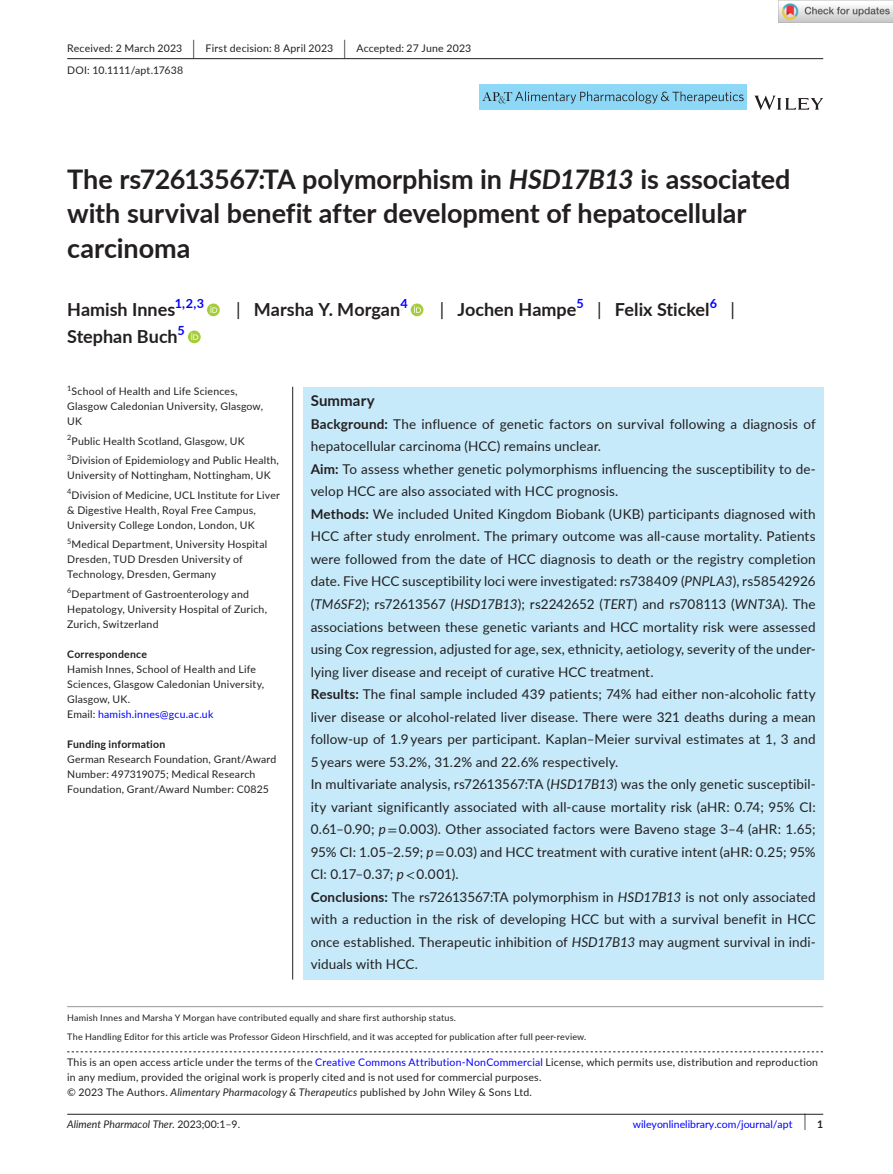
<style>
.page{position:relative;width:893px;height:1174px;background:#fff}
.page>*{position:absolute;margin:0;border:0;box-sizing:border-box;transform-origin:0 0}
.t1{font:700 27px/34.5px "Lato";letter-spacing:-.005em;color:#231f20}
.t2{font:700 18px "Lato";color:#231f20}
.t3{font:700 15px "Lato";letter-spacing:.01em;color:#231f20}
.t4{font:13.5px/22.5px "Lato";letter-spacing:.01em;color:#231f20}
.t5{font:10.5px/15px "Lato";letter-spacing:.02em;color:#231f20}
.t6{font:10.5px "Lato";color:#00f}
.t7{font:italic 10.5px "Lato";color:#231f20}
.t8{font:700 10.5px "Lato";letter-spacing:.02em;color:#231f20}
.t9{font:9px/19.5px "Lato";letter-spacing:.025em;color:#231f20}
.s1{font-size:19.65px}
.s2{font-style:italic}
.s3{font-weight:400}
.s4{color:#00f}
.s5{font-weight:700}
.s6{font-family:"STIX"}
.s7{font-style:normal}
.s8{font-size:17.4px;color:#231f20}
.s9{font-weight:700;color:#231f20}
</style>
<div class="page">
<hr style="left:67px;top:1113px;width:756px;height:1px;background:#231f20">
<svg style="left:754px;top:96px;width:69px;height:14px"></svg>
<div style="left:480px;top:84px;width:267px;height:26px;background:#8dd7f7"></div>
<svg style="left:482px;top:91px;width:262px;height:13px"></svg>
<hr style="left:67px;top:58px;width:756px;height:1px;background:#231f20">
<svg style="left:207px;top:303px;width:13px;height:13px"></svg>
<svg style="left:210px;top:306px;width:7px;height:7px"></svg>
<div style="left:411px;top:303px;width:12px;height:13px;background:#a5cd39;border-radius:50%"></div>
<svg style="left:414px;top:306px;width:7px;height:7px"></svg>
<svg style="left:188px;top:330px;width:13px;height:13px"></svg>
<svg style="left:191px;top:333px;width:7px;height:7px"></svg>
<div style="left:303px;top:387px;width:520px;height:592px;background:#c6eafa"></div>
<hr style="left:292px;top:387px;width:1px;height:592px;background:#231f20">
<svg style="left:67px;top:1051px;width:756px;height:1px"></svg>
<hr style="left:67px;top:1006px;width:756px;height:1px;background:#939598">
<img style="left:779px;top:0;width:114px;height:23px">
<p class="t5" style="left:67px;top:37px;width:406px;line-height:21.8px">Received: 2 March 2023 <span class="s1">|</span> First decision: 8 April 2023 <span class="s1">|</span> Accepted: 27 June 2023<br>DOI: 10.1111/apt.17638</p>
<h1 class="t1" style="left:67px;top:160px;width:725px">The rs72613567:TA polymorphism in <span class="s2">HSD17B13</span> is associated with survival benefit after development of hepatocellular carcinoma</h1>
<h2 class="t2" style="left:67px;top:296px;width:138px">Hamish Innes<sup>1,2,3</sup></h2>
<h2 class="t2" style="left:236px;top:296px;width:173px"><span class="s3">|</span> Marsha Y. Morgan<sup>4</sup></h2>
<h2 class="t2" style="left:440px;top:296px;width:297px"><span class="s3">|</span> Jochen Hampe<sup>5</sup> <span class="s3">|</span> Felix Stickel<sup>6</sup> <span class="s3">|</span></h2>
<h2 class="t2" style="left:67px;top:323px;width:119px">Stephan Buch<sup>5</sup></h2>
<p class="t5" style="left:67px;top:383px;width:197px"><sup>1</sup>School of Health and Life Sciences,<br>Glasgow Caledonian University, Glasgow,<br>UK</p>
<p class="t5" style="left:67px;top:431px;width:213px;line-height:19.5px"><sup>2</sup>Public Health Scotland, Glasgow, UK<br><sup>3</sup>Division of Epidemiology and Public Health,</p>
<p class="t5" style="left:67px;top:465px;width:214px;line-height:19.5px">University of Nottingham, Nottingham, UK<br><sup>4</sup>Division of Medicine, UCL Institute for Liver</p>
<p class="t5" style="left:67px;top:502px;width:190px">&amp; Digestive Health, Royal Free Campus,<br>University College London, London, UK</p>
<p class="t5" style="left:67px;top:536px;width:202px"><sup>5</sup>Medical Department, University Hospital<br>Dresden, TUD Dresden University of<br>Technology, Dresden, Germany</p>
<p class="t5" style="left:67px;top:586px;width:201px"><sup>6</sup>Department of Gastroenterology and<br>Hepatology, University Hospital of Zurich,<br>Zurich, Switzerland</p>
<p class="t8" style="left:67px;top:646px;width:81px">Correspondence</p>
<p class="t5" style="left:67px;top:661px;width:198px">Hamish Innes, School of Health and Life<br>Sciences, Glasgow Caledonian University,<br>Glasgow, UK.<br>Email: <span class="s4">hamish.innes@gcu.ac.uk</span></p>
<p class="t8" style="left:67px;top:736px;width:100px">Funding information</p>
<p class="t5" style="left:67px;top:751px;width:211px">German Research Foundation, Grant/Award<br>Number: 497319075; Medical Research<br>Foundation, Grant/Award Number: C0825</p>
<p class="t3" style="left:311px;top:390px;width:66px">Summary</p>
<p class="t4" style="left:311px;top:412px;width:507px"><span class="s5">Background:</span> The influence of genetic factors on survival following a diagnosis of hepatocellular carcinoma (HCC) remains unclear.<br><span class="s5">Aim:</span> To assess whether genetic polymorphisms influencing the susceptibility to de&shy;velop HCC are also associated with HCC prognosis.<br><span class="s5">Methods:</span> We included United Kingdom Biobank (UKB) participants diagnosed with HCC after study enrolment. The primary outcome was all-cause mortality. Patients were followed from the date of HCC diagnosis to death or the registry completion date. Five HCC susceptibility loci were investigated: rs738409 (<span class="s2">PNPLA3</span>), rs58542926 (<span class="s2">TM6SF2</span>); rs72613567 (<span class="s2">HSD17B13</span>); rs2242652 (<span class="s2">TERT</span>) and rs708113 (<span class="s2">WNT3A</span>). The associations between these genetic variants and HCC mortality risk were assessed using Cox regression, adjusted for age, sex, ethnicity, aetiology, severity of the under&shy;lying liver disease and receipt of curative HCC treatment.<br><span class="s5">Results:</span> The final sample included 439 patients; 74% had either non-alcoholic fatty liver disease or alcohol-related liver disease. There were 321 deaths during a mean follow-up of 1.9 years per participant. Kaplan–Meier survival estimates at 1, 3 and 5 years were 53.2%, 31.2% and 22.6% respectively.<br>In multivariate analysis, rs72613567:TA (<span class="s2">HSD17B13</span>) was the only genetic susceptibil&shy;ity variant significantly associated with all-cause mortality risk (aHR: 0.74; 95% CI:<br>0.61–0.90; <span class="s2">p</span><span class="s6">=</span> 0.003). Other associated factors were Baveno stage 3–4 (aHR: 1.65; 95% CI: 1.05–2.59; <span class="s2">p</span><span class="s6">=</span> 0.03) and HCC treatment with curative intent (aHR: 0.25; 95% CI: 0.17–0.37; <span class="s2">p</span><span class="s6">&lt;</span> 0.001).<br><span class="s5">Conclusions:</span> The rs72613567:TA polymorphism in <span class="s2">HSD17B13</span> is not only associated with a reduction in the risk of developing HCC but with a survival benefit in HCC once established. Therapeutic inhibition of <span class="s2">HSD17B13</span> may augment survival in indi&shy;viduals with HCC.</p>
<p class="t9" style="left:67px;top:1007px;width:521px">Hamish Innes and Marsha Y Morgan have contributed equally and share first authorship status.<br>The Handling Editor for this article was Professor Gideon Hirschfield, and it was accepted for publication after full peer-review.</p>
<p class="t5" style="left:67px;top:1054px;width:752px">This is an open access article under the terms of the <span class="s4">Creative Commons Attribution-NonCommercial</span> License, which permits use, distribution and reproduction in any medium, provided the original work is properly cited and is not used for commercial purposes.<br>© 2023 The Authors. <span class="s2">Alimentary Pharmacology &amp; Therapeutics</span> published by John Wiley &amp; Sons Ltd.</p>
<p class="t7" style="left:67px;top:1116px;width:174px">Aliment Pharmacol Ther. <span class="s7">2023;00:1–9.</span></p>
<p class="t6" style="left:633px;top:1116px;width:192px">wileyonlinelibrary.com/journal/apt <span class="s8">|</span> <span class="s9">1</span></p>
</div>
